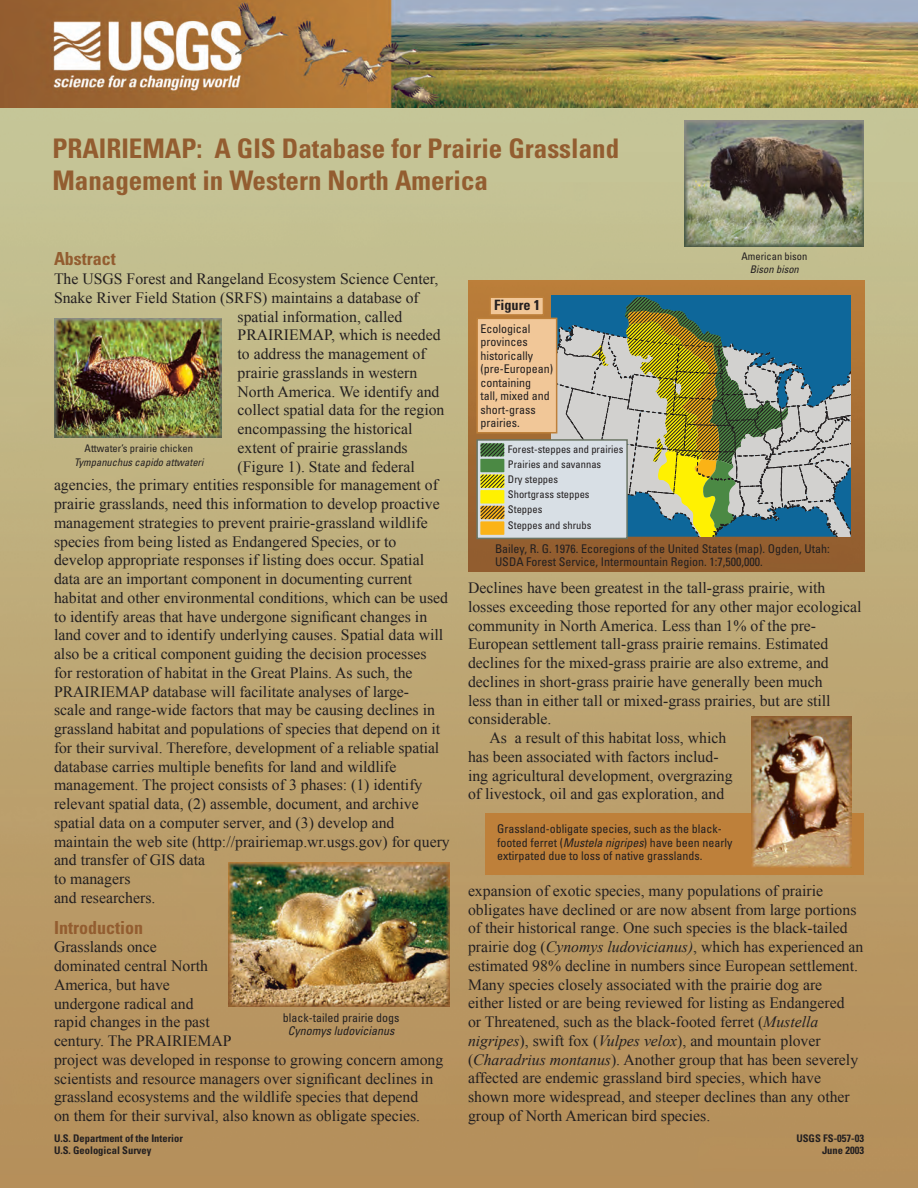
<style>
.page{position:relative;width:918px;height:1188px;background:#fff}
.page>*{position:absolute;margin:0;border:0;box-sizing:border-box;transform-origin:0 0}
.t1{font:700 condensed 27px "Univers";color:#935d30}
.Main_Head{font:700 condensed 18px "Univers";color:#935d30}
.Body_text{font:15.75px/18.8px "Times New Roman";color:#231f20}
.t2{font:15.6px "Times New Roman";color:#231f20}
.t3{font:700 condensed 14.25px "Univers";color:#231f20}
.t4{font:condensed 12px/13.5px "Univers";color:#231f20}
.t5{font:italic condensed 12px "Univers";color:#231f20}
.t6{font:condensed 10.5px/15.1px "Univers";color:#231f20}
.t7{font:700 condensed 10.5px/12px "Univers";color:#231f20}
.t8{font:italic condensed 10.5px "Univers";color:#231f20}
.s1{font-style:italic}
</style>
<div class="page">
<img style="left:0;top:108px;width:918px;height:1080px">
<img style="left:469px;top:281px;width:396px;height:290px">
<img style="left:0;top:0;width:918px;height:108px">
<img style="left:229px;top:862px;width:221px;height:144px">
<img style="left:684px;top:121px;width:180px;height:126px">
<svg style="left:551px;top:297px;width:299px;height:239px;background:#7d9687"></svg>
<div style="left:477px;top:318px;width:80px;height:115px;background:#f1c798"></div>
<div style="left:476px;top:318px;width:81px;height:116px;border:2px solid #be803a"></div>
<div style="left:490px;top:297px;width:53px;height:18px;background:#f1c798"></div>
<div style="left:489px;top:296px;width:55px;height:20px;border:2px solid #be803a"></div>
<img style="left:54px;top:319px;width:168px;height:119px">
<div style="left:486px;top:813px;width:378px;height:62px;background:#be803a"></div>
<img style="left:751px;top:716px;width:100px;height:152px">
<div style="left:477px;top:440px;width:150px;height:98px;background:#d8dfe5"></div>
<div style="left:476px;top:439px;width:152px;height:100px;border:2px solid #6b7665"></div>
<div style="left:481px;top:522px;width:23px;height:12px;background:#fbb316"></div>
<div style="left:480px;top:521px;width:24px;height:14px;border:1px solid #fbb316"></div>
<svg style="left:480px;top:443px;width:24px;height:76px;background:#9da23a"></svg>
<p class="t1" style="left:52px;top:132px;width:568px">PRAIRIEMAP: A GIS Database for Prairie Grassland</p>
<p class="t1" style="left:52px;top:164px;width:437px">Management in Western North America</p>
<p class="Main_Head" style="left:54px;top:248px;width:63px">Abstract</p>
<p class="Body_text" style="left:54px;top:269px;width:386px">The USGS Forest and Rangeland Ecosystem Science Center,<br>Snake River Field Station (SRFS) maintains a database of</p>
<p class="Body_text" style="left:238px;top:307px;width:166px">spatial information, called</p>
<p class="Body_text" style="left:238px;top:326px;width:205px">PRAIRIEMAP, which is needed</p>
<p class="Body_text" style="left:238px;top:344px;width:190px">to address the management of</p>
<p class="Body_text" style="left:238px;top:363px;width:181px">prairie grasslands in western</p>
<p class="Body_text" style="left:238px;top:382px;width:203px">North America. We identify and</p>
<p class="Body_text" style="left:238px;top:401px;width:208px">collect spatial data for the region</p>
<p class="Body_text" style="left:238px;top:419px;width:176px">encompassing the historical</p>
<p class="Body_text" style="left:238px;top:438px;width:172px">extent of prairie grasslands</p>
<p class="Body_text" style="left:54px;top:457px;width:387px;text-indent:184px">(Figure 1). State and federal agencies, the primary entities responsible for management of prairie grasslands, need this information to develop proactive management strategies to prevent prairie-grassland wildlife species from being listed as Endangered Species, or to</p>
<p class="Body_text" style="left:54px;top:551px;width:396px">develop appropriate responses if listing does occur. Spatial data are an important component in documenting current habitat and other environmental conditions, which can be used to identify areas that have undergone significant changes in land cover and to identify underlying causes. Spatial data will also be a critical component guiding the decision processes</p>
<p class="Body_text" style="left:54px;top:663px;width:388px">for restoration of habitat in the Great Plains. As such, the PRAIRIEMAP database will facilitate analyses of large&shy;scale and range-wide factors that may be causing declines in grassland habitat and populations of species that depend on it</p>
<p class="t2" style="left:54px;top:739px;width:387px">for their survival. Therefore, development of a reliable spatial</p>
<p class="Body_text" style="left:54px;top:757px;width:397px">database carries multiple benefits for land and wildlife management. The project consists of 3 phases: (1) identify relevant spatial data, (2) assemble, document, and archive spatial data on a computer server, and (3) develop and maintain the web site (http://prairiemap.wr.usgs.gov) for query and transfer of GIS data</p>
<p class="Body_text" style="left:54px;top:869px;width:78px">to managers</p>
<p class="Body_text" style="left:54px;top:888px;width:103px">and researchers.</p>
<p class="Main_Head" style="left:54px;top:916px;width:91px">Introduction</p>
<p class="Body_text" style="left:54px;top:937px;width:104px">Grasslands once</p>
<p class="Body_text" style="left:54px;top:956px;width:155px">dominated central North</p>
<p class="Body_text" style="left:54px;top:975px;width:117px">America, but have</p>
<p class="Body_text" style="left:54px;top:994px;width:141px">undergone radical and</p>
<p class="Body_text" style="left:54px;top:1012px;width:157px">rapid changes in the past</p>
<p class="Body_text" style="left:54px;top:1031px;width:179px">century. The PRAIRIEMAP</p>
<p class="Body_text" style="left:54px;top:1050px;width:391px">project was developed in response to growing concern among scientists and resource managers over significant declines in grassland ecosystems and the wildlife species that depend<br>on them for their survival, also known as obligate species.</p>
<p class="t6" style="left:85px;top:440px;width:110px">Attwater’s prairie chicken</p>
<p class="t8" style="left:74px;top:456px;width:131px">Tympanuchus capido attwateri</p>
<p class="t4" style="left:283px;top:1011px;width:118px">black-tailed prairie dogs</p>
<p class="t5" style="left:288px;top:1023px;width:108px">Cynomys ludovicianus</p>
<p class="t3" style="left:494px;top:296px;width:47px">Figure 1</p>
<p class="t4" style="left:481px;top:321px;width:74px">Ecological provinces historically (pre-European)</p>
<p class="t4" style="left:481px;top:375px;width:71px">containing tall, mixed and short-grass prairies.</p>
<p class="t6" style="left:741px;top:249px;width:67px">American bison</p>
<p class="t8" style="left:750px;top:263px;width:50px">Bison bison</p>
<p class="t6" style="left:508px;top:441px;width:117px">Forest-steppes and prairies<br>Prairies and savannas<br>Dry steppes<br>Shortgrass steppes<br>Steppes<br>Steppes and shrubs</p>
<p class="t4" style="left:495px;top:542px;width:336px">Bailey, R. G. 1976. Ecoregions of the United States (map). Ogden, Utah:<br>USDA Forest Service, Intermountain Region. 1:7,500,000.</p>
<p class="Body_text" style="left:468px;top:578px;width:395px">Declines have been greatest in the tall-grass prairie, with losses exceeding those reported for any other major ecological community in North America. Less than 1% of the pre-European settlement tall-grass prairie remains. Estimated declines for the mixed-grass prairie are also extreme, and declines in short-grass prairie have generally been much<br>less than in either tall or mixed-grass prairies, but are still considerable.</p>
<p class="Body_text" style="left:490px;top:728px;width:238px">As a result of this habitat loss, which</p>
<p class="Body_text" style="left:468px;top:747px;width:252px">has been associated with factors includ-</p>
<p class="Body_text" style="left:468px;top:766px;width:266px">ing agricultural development, overgrazing</p>
<p class="Body_text" style="left:468px;top:785px;width:258px">of livestock, oil and gas exploration, and</p>
<p class="t4" style="left:497px;top:822px;width:237px">Grassland-obligate species, such as the black&shy;footed ferret (<span class="s1">Mustela nigripes</span>) have been nearly extirpated due to loss of native grasslands.</p>
<p class="Body_text" style="left:468px;top:881px;width:397px">expansion of exotic species, many populations of prairie obligates have declined or are now absent from large portions of their historical range. One such species is the black-tailed prairie dog (<span class="s1">Cynomys ludovicianus)</span>, which has experienced an estimated 98% decline in numbers since European settlement.<br>Many species closely associated with the prairie dog are</p>
<p class="Body_text" style="left:468px;top:994px;width:378px">either listed or are being reviewed for listing as Endangered</p>
<p class="Body_text" style="left:468px;top:1012px;width:352px">or Threatened, such as the black-footed ferret (<span class="s1">Mustella</span></p>
<p class="Body_text" style="left:468px;top:1031px;width:354px"><span class="s1">nigripes</span>), swift fox (<span class="s1">Vulpes velox</span>), and mountain plover</p>
<p class="Body_text" style="left:468px;top:1050px;width:392px">(<span class="s1">Charadrius montanus</span>). Another group that has been severely affected are endemic grassland bird species, which have shown more widespread, and steeper declines than any other group of North American bird species.</p>
<p class="t7" style="left:54px;top:1133px;width:130px">U.S. Department of the Interior<br>U.S. Geological Survey</p>
<p class="t7" style="left:796px;top:1133px;width:69px;text-align:right">USGS FS-057-03<br>June 2003</p>
</div>
